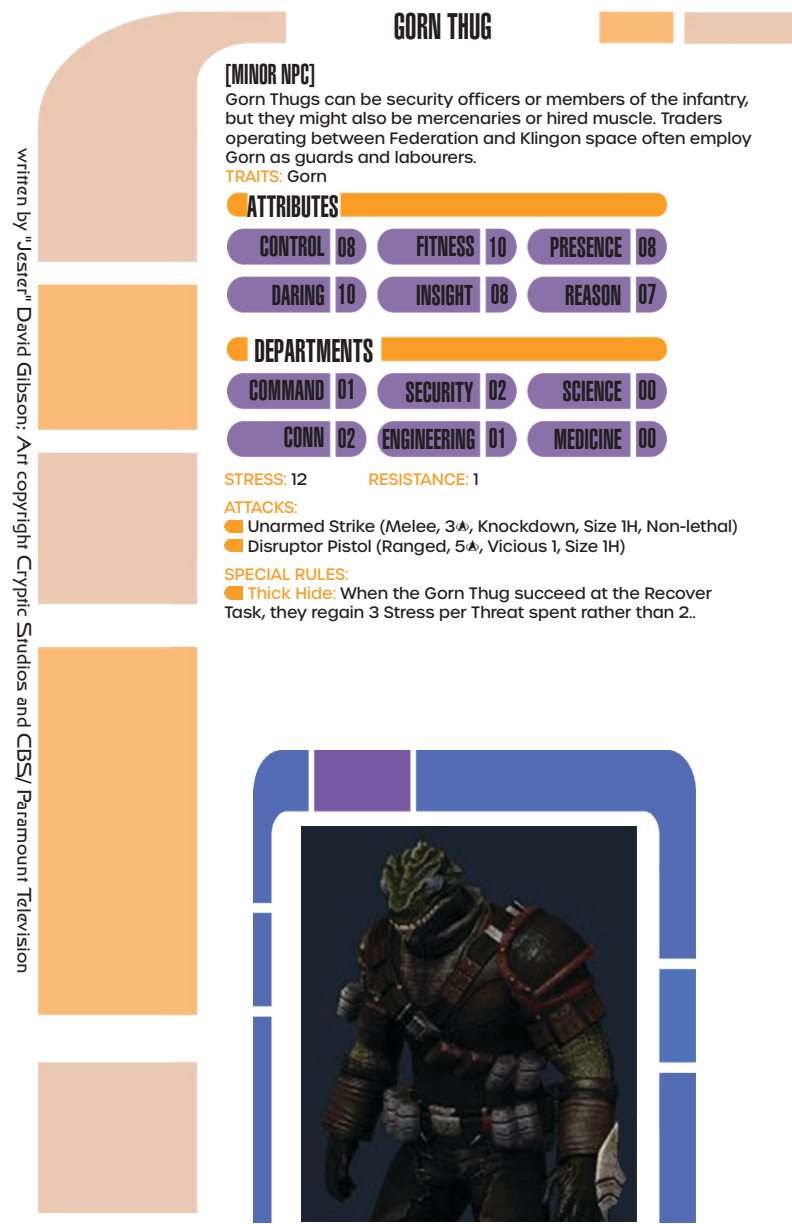
<style>
.page{position:relative;width:792px;height:1224px;background:#fff}
.page>*{position:absolute;margin:0;border:0;box-sizing:border-box;transform-origin:0 0}
.Species{font:ultra-condensed 36px "Context Ultra Condensed S Si";color:#231f20;scale:.95 1}
.t1{font:ultra-condensed 32px "Context Ultra Condensed S Si";color:#231f20}
.t2{font:ultra-condensed 30px "Context Ultra Condensed S Si";color:#231f20}
.Species-2{font:ultra-condensed 28px/48.6px "Context Ultra Condensed S Si";color:#231f20;text-align:right}
.Numbers{font:ultra-condensed 28px "Context Ultra Condensed S Si";color:#231f20;scale:.95 1}
.Species-3{font:ultra-condensed 28px "Context Ultra Condensed S Si";color:#231f20;scale:.95 1}
.t3{font:20px "Final Frontier";color:#231f20}
.t4{font:500 16px/19.2px "Urbane";color:#231f20}
.t5{font:500 16px "Urbane";color:#f99d28}
.t6{font:500 16px "Urbane";letter-spacing:-.025em;color:#f99d28}
.s1{color:#231f20}
.s2{font-family:"Trekbats";font-weight:400}
.s3{color:#f99d28}
</style>
<div class="page">
<img style="left:39px;top:12px;width:753px;height:1200px">
<img style="left:227px;top:180px;width:508px;height:284px">
<img style="left:225px;top:520px;width:17px;height:12px">
<img style="left:225px;top:539px;width:17px;height:13px">
<img style="left:225px;top:587px;width:17px;height:12px">
<img style="left:253px;top:751px;width:442px;height:472px">
<p class="t3" style="left:34px;top:148px;width:827px;rotate:90deg">written by "Jester" David Gibson; Art copyright Cryptic Studios and CBS/ Paramount Television</p>
<p class="Species" style="left:394px;top:5px;width:105px">GORN THUG</p>
<p class="Species-3" style="left:226px;top:58px;width:96px">[MINOR NPC]</p>
<p class="t4" style="left:226px;top:90px;width:528px">Gorn Thugs can be security officers or members of the infantry, but they might also be mercenaries or hired muscle. Traders operating between Federation and Klingon space often employ Gorn as guards and labourers.</p>
<p class="t5" style="left:226px;top:166px;width:103px">TRAITS: <span class="s1">Gorn</span></p>
<h3 class="t2" style="left:247px;top:189px;width:93px">ATTRIBUTES</h3>
<h3 class="Species-2" style="left:260px;top:222px;width:66px;text-align:center">CONTROL<br>DARING</h3>
<p class="Numbers" style="left:338px;top:231px;width:20px">08</p>
<p class="Numbers" style="left:338px;top:278px;width:20px">10</p>
<h3 class="Species-2" style="left:416px;top:221px;width:60px;line-height:49.4px;text-align:left">FITNESS<br>INSIGHT</h3>
<h2 class="t1" style="left:254px;top:332px;width:121px">DEPARTMENTS</h2>
<h3 class="Species-2" style="left:249px;top:366px;width:77px;line-height:47.6px">COMMAND<br>CONN</h3>
<p class="Numbers" style="left:338px;top:373px;width:20px">01</p>
<p class="Numbers" style="left:338px;top:422px;width:20px">02</p>
<h3 class="Species-2" style="left:382px;top:368px;width:95px;line-height:47px">SECURITY<br>ENGINEERING</h3>
<h3 class="Species-2" style="left:550px;top:222px;width:73px">PRESENCE</h3>
<p class="Numbers" style="left:489px;top:231px;width:20px">10</p>
<p class="Numbers" style="left:491px;top:278px;width:20px">08</p>
<p class="Numbers" style="left:638px;top:278px;width:20px">07</p>
<p class="Numbers" style="left:638px;top:231px;width:20px">08</p>
<h3 class="Species-2" style="left:565px;top:271px;width:57px">REASON</h3>
<p class="Numbers" style="left:489px;top:374px;width:20px">02</p>
<p class="Numbers" style="left:489px;top:422px;width:20px">01</p>
<p class="Numbers" style="left:638px;top:422px;width:20px">00</p>
<p class="Numbers" style="left:638px;top:374px;width:20px">00</p>
<h3 class="Species-2" style="left:563px;top:367px;width:61px">SCIENCE</h3>
<h3 class="Species-2" style="left:554px;top:415px;width:69px">MEDICINE</h3>
<p class="t5" style="left:225px;top:469px;width:84px">STRESS: <span class="s1">12</span></p>
<p class="t5" style="left:369px;top:469px;width:112px">RESISTANCE: <span class="s1">1</span></p>
<p class="t6" style="left:225px;top:497px;width:75px">ATTACKS:</p>
<p class="t4" style="left:248px;top:517px;width:491px">Unarmed Strike (Melee, 3<span class="s2">A</span>, Knockdown, Size 1H, Non-lethal)</p>
<p class="t4" style="left:248px;top:536px;width:379px">Disruptor Pistol (Ranged, 5<span class="s2">A</span>, Vicious 1, Size 1H)</p>
<p class="t5" style="left:225px;top:564px;width:125px">SPECIAL RULES:</p>
<p class="t4" style="left:225px;top:584px;width:489px;text-indent:23px"><span class="s3">Thick Hide:</span> When the Gorn Thug succeed at the Recover<br>Task, they regain 3 Stress per Threat spent rather than 2..</p>
</div>
